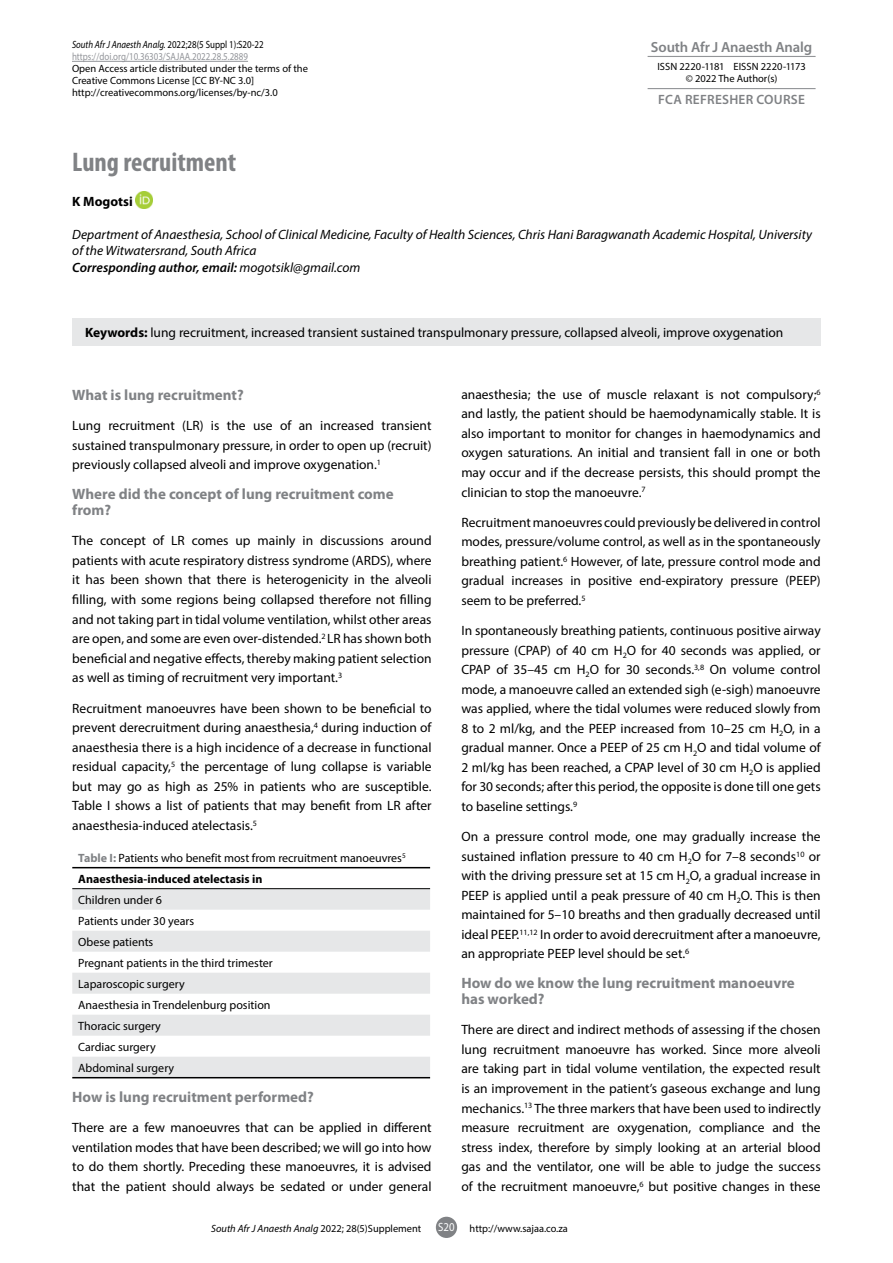
<style>
.page{position:relative;width:893px;height:1263px;background:#fff}
.page>*{position:absolute;margin:0;border:0;box-sizing:border-box;transform-origin:0 0}
.t1{font:700 condensed 27px "Myriad Pro";color:#808285}
.t2{font:700 15px/16.5px "Myriad Pro";color:#808285}
.t3{font:600 14.7px "Myriad Pro";letter-spacing:-.01em;color:#808285}
.t4{font:13.5px/19.5px "Myriad Pro";color:#000;text-align:justify}
.t5{font:italic 13.5px/16.5px "Myriad Pro";color:#000}
.t6{font:600 13.5px "Myriad Pro";letter-spacing:.02em;color:#808285}
.t7{font:700 13.5px "Myriad Pro";color:#000}
.t8{font:12px/21px "Myriad Pro";color:#000}
.t9{font:10.5px/12px "Myriad Pro";color:#000}
.t10{font:10.5px/12px "Myriad Pro";color:#93959a;scale:.85 1}
.t11{font:italic 10.5px "Myriad Pro";color:#000}
.s1{font-style:italic;color:#000}
.s2{color:#000}
.s3{font-weight:600}
.s4{font-weight:700}
.s5{font-weight:700;color:#808285}
.s6{font-style:normal}
.s7{font-size:12px;color:#fff}
</style>
<div class="page">
<div style="left:436px;top:1217px;width:21px;height:21px;background:#808285;border-radius:50%"></div>
<svg style="left:72px;top:889px;width:358px;height:188px;fill:#e6e7e8"></svg>
<hr style="left:72px;top:867px;width:358px;height:1px;background:#000">
<hr style="left:72px;top:1077px;width:358px;height:1px;background:#000">
<hr style="left:72px;top:888px;width:358px;height:1px;background:#000">
<div style="left:72px;top:318px;width:748px;height:28px;background:#e6e7e8"></div>
<img style="left:136px;top:192px;width:16px;height:17px">
<hr style="left:72px;top:61px;width:176px;height:1px;background:#93959a">
<hr style="left:648px;top:56px;width:168px;height:1px;background:#939598">
<hr style="left:648px;top:88px;width:168px;height:1px;background:#939598">
<p class="t10" style="left:72px;top:39px;width:227px"><span class="s1">South Afr J Anaesth Analg.</span> <span class="s2">2022;28(5 Suppl 1):S20-22 </span>https://doi.org/10.36303/SAJAA.2022.28.5.2889</p>
<p class="t9" style="left:72px;top:63px;width:237px">Open Access article distributed under the terms of the<br>Creative Commons License [CC BY-NC 3.0] http://creativecommons.org/licenses/by-nc/3.0</p>
<p class="t3" style="left:651px;top:37px;width:163px">South Afr J Anaesth Analg</p>
<p class="t9" style="left:657px;top:60px;width:150px;text-align:center">ISSN 2220-1181 EISSN 2220-1173 © 2022 The Author(s)</p>
<p class="t6" style="left:658px;top:91px;width:148px">FCA REFRESHER COURSE</p>
<h1 class="t1" style="left:72px;top:145px;width:165px">Lung recruitment</h1>
<p class="t7" style="left:72px;top:192px;width:62px">K Mogotsi</p>
<p class="t5" style="left:72px;top:226px;width:741px">Department of Anaesthesia, School of Clinical Medicine, Faculty of Health Sciences, Chris Hani Baragwanath Academic Hospital, University of the Witwatersrand, South Africa<br><span class="s3">Corresponding author, email:</span> mogotsikl@gmail.com</p>
<p class="t4" style="left:85px;top:322px;width:700px"><span class="s4">Keywords:</span> lung recruitment, increased transient sustained transpulmonary pressure, collapsed alveoli, improve oxygenation</p>
<p class="t2" style="left:72px;top:386px;width:173px">What is lung recruitment?</p>
<p class="t4" style="left:72px;top:416px;width:361px">Lung recruitment (LR) is the use of an increased transient sustained transpulmonary pressure, in order to open up (recruit) previously collapsed alveoli and improve oxygenation.<sup>1</sup></p>
<p class="t2" style="left:72px;top:485px;width:323px">Where did the concept of lung recruitment come from?</p>
<p class="t4" style="left:72px;top:531px;width:361px">The concept of LR comes up mainly in discussions around patients with acute respiratory distress syndrome (ARDS), where it has been shown that there is heterogenicity in the alveoli filling, with some regions being collapsed therefore not filling and not taking part in tidal volume ventilation, whilst other areas are open, and some are even over-distended.<sup>2</sup> LR has shown both beneficial and negative effects, thereby making patient selection as well as timing of recruitment very important.<sup>3</sup></p>
<p class="t4" style="left:72px;top:698px;width:361px">Recruitment manoeuvres have been shown to be beneficial to prevent derecruitment during anaesthesia,<sup>4</sup> during induction of anaesthesia there is a high incidence of a decrease in functional residual capacity,<sup>5</sup> the percentage of lung collapse is variable but may go as high as 25% in patients who are susceptible.<br>Table I shows a list of patients that may benefit from LR after anaesthesia-induced atelectasis.<sup>5</sup></p>
<p class="t8" style="left:78px;top:847px;width:329px"><span class="s5">Table I:</span> Patients who benefit most from recruitment manoeuvres<sup>5<br></sup><span class="s4">Anaesthesia-induced atelectasis in</span></p>
<p class="t8" style="left:78px;top:889px;width:196px">Children under 6<br>Patients under 30 years<br>Obese patients<br>Pregnant patients in the third trimester<br>Laparoscopic surgery<br>Anaesthesia in Trendelenburg position<br>Thoracic surgery<br>Cardiac surgery<br>Abdominal surgery</p>
<p class="t2" style="left:72px;top:1088px;width:243px">How is lung recruitment performed?</p>
<p class="t4" style="left:72px;top:1117px;width:361px">There are a few manoeuvres that can be applied in different ventilation modes that have been described; we will go into how to do them shortly. Preceding these manoeuvres, it is advised that the patient should always be sedated or under general</p>
<p class="t4" style="left:461px;top:384px;width:361px">anaesthesia; the use of muscle relaxant is not compulsory;<sup>6 </sup>and lastly, the patient should be haemodynamically stable. It is also important to monitor for changes in haemodynamics and oxygen saturations. An initial and transient fall in one or both may occur and if the decrease persists, this should prompt the clinician to stop the manoeuvre.<sup>7</sup></p>
<p class="t4" style="left:461px;top:512px;width:361px">Recruitment manoeuvres could previously be delivered in control modes, pressure/volume control, as well as in the spontaneously breathing patient.<sup>6</sup> However, of late, pressure control mode and gradual increases in positive end-expiratory pressure (PEEP) seem to be preferred.<sup>5</sup></p>
<p class="t4" style="left:461px;top:620px;width:361px">In spontaneously breathing patients, continuous positive airway pressure (CPAP) of 40 cm H<sub>2</sub>O for 40 seconds was applied, or CPAP of 35–45 cm H<sub>2</sub>O for 30 seconds.<sup>3,8</sup> On volume control mode, a manoeuvre called an extended sigh (e-sigh) manoeuvre was applied, where the tidal volumes were reduced slowly from 8 to 2 ml/kg, and the PEEP increased from 10–25 cm H<sub>2</sub>O, in a gradual manner. Once a PEEP of 25 cm H<sub>2</sub>O and tidal volume of 2 ml/kg has been reached, a CPAP level of 30 cm H<sub>2</sub>O is applied for 30 seconds; after this period, the opposite is done till one gets to baseline settings.<sup>9</sup></p>
<p class="t4" style="left:461px;top:826px;width:361px">On a pressure control mode, one may gradually increase the sustained inflation pressure to 40 cm H<sub>2</sub>O for 7–8 seconds<sup>10</sup> or with the driving pressure set at 15 cm H<sub>2</sub>O, a gradual increase in PEEP is applied until a peak pressure of 40 cm H<sub>2</sub>O. This is then maintained for 5–10 breaths and then gradually decreased until ideal PEEP.<sup>11,12</sup> In order to avoid derecruitment after a manoeuvre, an appropriate PEEP level should be set.<sup>6</sup></p>
<p class="t2" style="left:461px;top:974px;width:335px">How do we know the lung recruitment manoeuvre has worked?</p>
<p class="t4" style="left:461px;top:1020px;width:361px">There are direct and indirect methods of assessing if the chosen lung recruitment manoeuvre has worked. Since more alveoli are taking part in tidal volume ventilation, the expected result is an improvement in the patient’s gaseous exchange and lung mechanics.<sup>13</sup> The three markers that have been used to indirectly measure recruitment are oxygenation, compliance and the stress index, therefore by simply looking at an arterial blood gas and the ventilator, one will be able to judge the success of the recruitment manoeuvre,<sup>6</sup> but positive changes in these</p>
<p class="t11" style="left:211px;top:1221px;width:212px">South Afr J Anaesth Analg <span class="s6">2022; 28(5)Supplement</span></p>
<p class="t9" style="left:438px;top:1222px;width:131px"><span class="s7">S20</span> http://www.sajaa.co.za</p>
</div>
